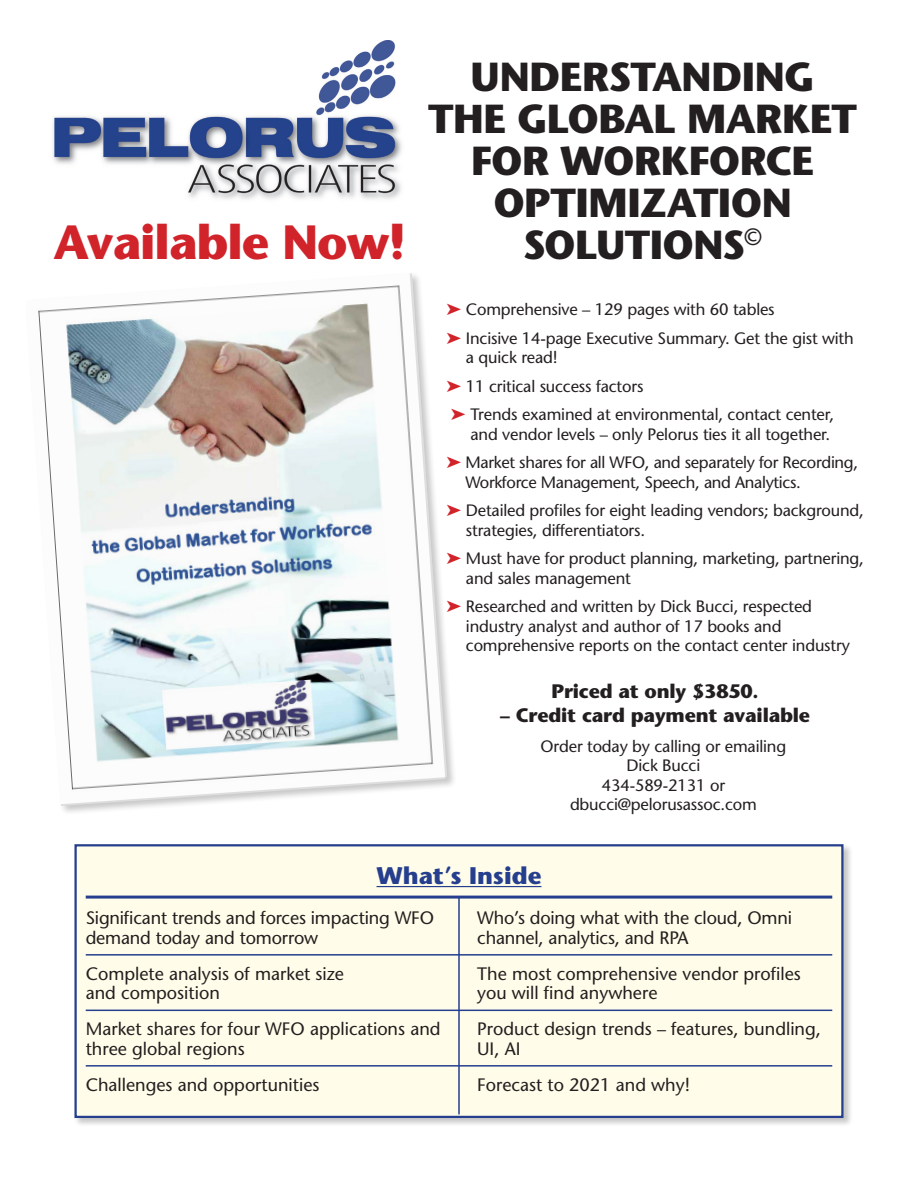
<style>
.page{position:relative;width:918px;height:1188px;background:#fff}
.page>*{position:absolute;margin:0;border:0;box-sizing:border-box;transform-origin:0 0}
.t1{font:700 48px "Stone Sans";letter-spacing:-.02em;color:#d1232a}
.t2{font:700 40.5px/42px "Stone Sans";letter-spacing:-.015em;color:#231f20;text-align:center}
.t3{font:700 24px "Stone Sans";color:#253f8e}
.t4{font:700 19.5px "Stone Sans";letter-spacing:-.01em;color:#231f20}
.t5{font:18px "Stone Sans";color:#231f20}
.t6{font:16.5px/19.5px "Stone Sans";letter-spacing:-.01em;color:#231f20}
.s1{color:#d1232a}
</style>
<div class="page">
<img style="left:52px;top:40px;width:350px;height:159px">
<div style="left:74px;top:844px;width:779px;height:284px;background:#231f20;opacity:.25"></div>
<div style="left:76px;top:845px;width:766px;height:272px;background:#fffde9"></div>
<hr style="left:86px;top:896px;width:746px;height:3px;background:#253f8e">
<hr style="left:377px;top:886px;width:164px;height:1px;background:#253f8e">
<hr style="left:86px;top:954px;width:746px;height:2px;background:#253f8e">
<hr style="left:86px;top:1010px;width:746px;height:1px;background:#253f8e">
<hr style="left:86px;top:1065px;width:746px;height:2px;background:#253f8e">
<div style="left:74px;top:844px;width:770px;height:274px;border:2px solid #253f8e"></div>
<hr style="left:458px;top:896px;width:2px;height:218px;background:#253f8e">
<div style="left:24px;top:272px;width:433px;height:544px;background:#231f20;opacity:.25"></div>
<img style="left:26px;top:273px;width:421px;height:533px">
<p class="t1" style="left:53px;top:212px;width:354px">Available Now!</p>
<p class="t2" style="left:428px;top:55px;width:430px">UNDERSTANDING<br>THE GLOBAL MARKET<br>FOR WORKFORCE</p>
<p class="t2" style="left:493px;top:181px;width:300px">OPTIMIZATION<br>SOLUTIONS<sup>©</sup></p>
<p class="t6" style="left:446px;top:300px;width:330px"><span class="s1">➤</span> Comprehensive – 129 pages with 60 tables</p>
<p class="t6" style="left:466px;top:328px;width:389px;text-indent:-20px"><span class="s1">➤</span> Incisive 14-page Executive Summary. Get the gist with a quick read!</p>
<p class="t6" style="left:446px;top:376px;width:199px"><span class="s1">➤</span> 11 critical success factors</p>
<p class="t6" style="left:451px;top:405px;width:385px;text-align:right"><span class="s1">➤</span> Trends examined at environmental, contact center, and vendor levels – only Pelorus ties it all together.</p>
<p class="t6" style="left:466px;top:453px;width:394px;text-indent:-19px"><span class="s1">➤</span> Market shares for all WFO, and separately for Recording,<br>Workforce Management, Speech, and Analytics.</p>
<p class="t6" style="left:466px;top:501px;width:400px;text-indent:-20px"><span class="s1">➤</span> Detailed profiles for eight leading vendors; background, strategies, differentiators.</p>
<p class="t6" style="left:466px;top:549px;width:400px;text-indent:-20px"><span class="s1">➤</span> Must have for product planning, marketing, partnering, and sales management</p>
<p class="t6" style="left:466px;top:597px;width:386px;text-indent:-20px"><span class="s1">➤</span> Researched and written by Dick Bucci, respected industry analyst and author of 17 books and comprehensive reports on the contact center industry</p>
<p class="t4" style="left:552px;top:679px;width:209px">Priced at only $3850.</p>
<p class="t4" style="left:500px;top:703px;width:311px">– Credit card payment available</p>
<p class="t6" style="left:541px;top:736px;width:247px;text-align:center">Order today by calling or emailing<br>Dick Bucci<br>434-589-2131 or dbucci@pelorusassoc.com</p>
<p class="t3" style="left:377px;top:860px;width:166px">What’s Inside</p>
<p class="t5" style="left:86px;top:907px;width:350px">Significant trends and forces impacting WFO</p>
<p class="t5" style="left:477px;top:907px;width:316px">Who’s doing what with the cloud, Omni</p>
<p class="t5" style="left:86px;top:926px;width:234px">demand today and tomorrow</p>
<p class="t5" style="left:477px;top:926px;width:213px">channel, analytics, and RPA</p>
<p class="t5" style="left:86px;top:962px;width:260px">Complete analysis of market size</p>
<p class="t5" style="left:477px;top:962px;width:325px">The most comprehensive vendor profiles</p>
<p class="t5" style="left:86px;top:982px;width:136px">and composition</p>
<p class="t5" style="left:477px;top:982px;width:182px">you will find anywhere</p>
<p class="t5" style="left:86px;top:1018px;width:356px">Market shares for four WFO applications and</p>
<p class="t5" style="left:477px;top:1018px;width:345px">Product design trends – features, bundling,</p>
<p class="t5" style="left:86px;top:1037px;width:161px">three global regions</p>
<p class="t5" style="left:477px;top:1037px;width:45px">UI, AI</p>
<p class="t5" style="left:86px;top:1073px;width:235px">Challenges and opportunities</p>
<p class="t5" style="left:477px;top:1073px;width:214px">Forecast to 2021 and why!</p>
</div>
